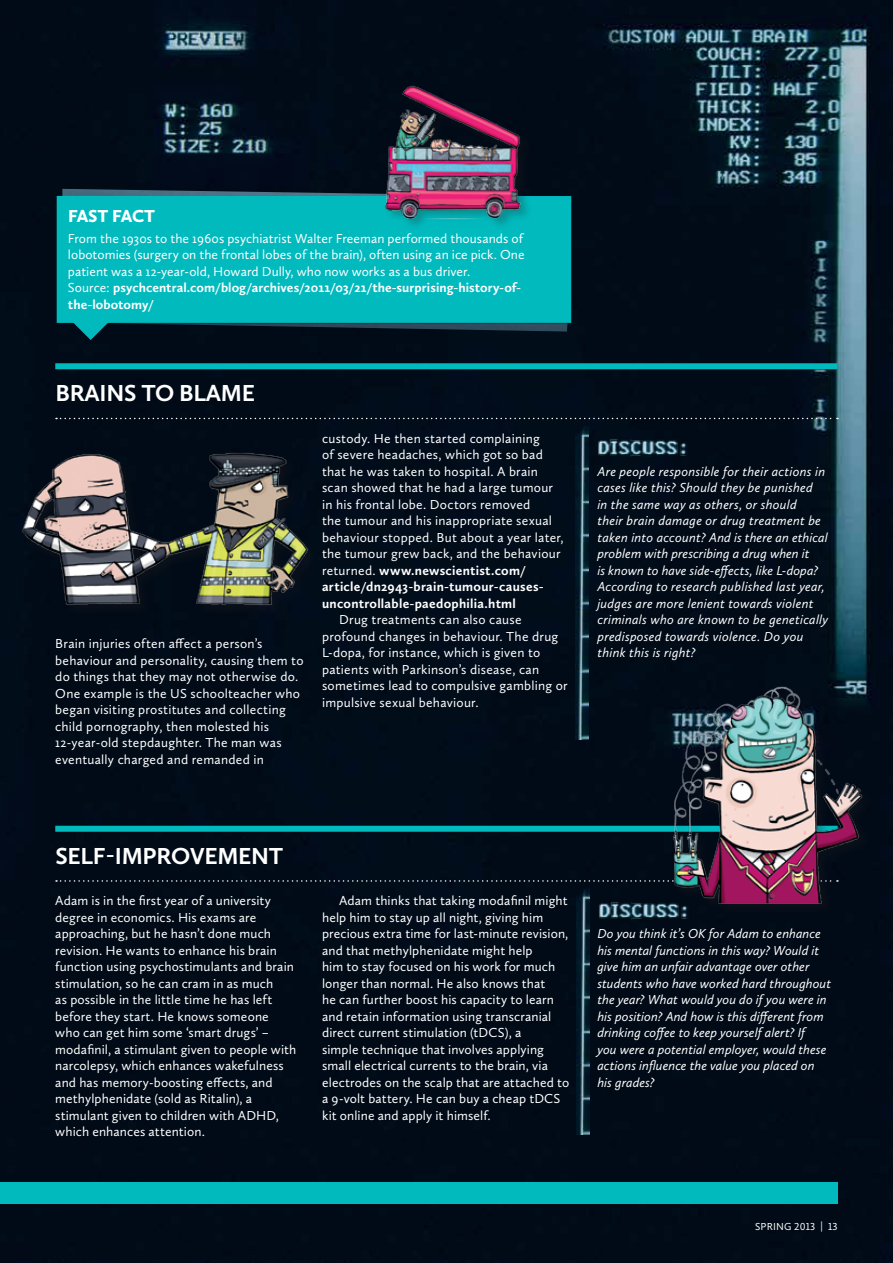
<style>
.page{position:relative;width:893px;height:1263px;background:#010b17}
.page>*{position:absolute;margin:0;border:0;box-sizing:border-box;transform-origin:0 0}
.t1{font:700 24px "Calluna Sans";color:#fff}
.t2{font:900 18px "Calluna Sans";letter-spacing:-.015em;color:#fff}
.t3{font:13.5px/16.5px "Calluna Sans";letter-spacing:.01em;color:#fff}
.t4{font:italic 13.5px/16.5px "Calluna Sans";letter-spacing:.005em;color:#fff}
.t5{font:10.5px "Calluna Sans";letter-spacing:.015em;color:#fff}
.s1{font-weight:700}
</style>
<div class="page">
<img style="left:576px;top:427px;width:12px;height:313px">
<img style="left:577px;top:889px;width:12px;height:246px">
<div style="left:0;top:1182px;width:838px;height:21px;background:#00babe"></div>
<div style="left:55px;top:363px;width:783px;height:6px;background:#00babe"></div>
<svg style="left:56px;top:418px;width:782px;height:1px"></svg>
<img style="left:62px;top:189px;width:505px;height:7px">
<svg style="left:57px;top:196px;width:514px;height:144px;background:#01a6ab"></svg>
<div style="left:385px;top:85px;width:150px;height:146px;background:#231f20;opacity:.27"></div>
<img style="left:379px;top:80px;width:151px;height:151px">
<div style="left:55px;top:826px;width:783px;height:6px;background:#00babe"></div>
<svg style="left:56px;top:880px;width:607px;height:2px"></svg>
<div style="left:672px;top:686px;width:202px;height:230px;background:#010b17"></div>
<img style="left:663px;top:679px;width:205px;height:225px">
<div style="left:21px;top:453px;width:298px;height:164px;background:#010d18"></div>
<img style="left:21px;top:446px;width:294px;height:160px">
<img style="left:587px;top:431px;width:114px;height:33px">
<img style="left:588px;top:895px;width:114px;height:33px">
<h2 class="t2" style="left:68px;top:205px;width:88px">FAST FACT</h2>
<p class="t3" style="left:68px;top:230px;width:458px">From the 1930s to the 1960s psychiatrist Walter Freeman performed thousands of lobotomies (surgery on the frontal lobes of the brain), often using an ice pick. One patient was a 12-year-old, Howard Dully, who now works as a bus driver.<br>Source: <span class="s1">psychcentral.com/blog/archives/2011/03/21/the-surprising-history-of&shy;the-lobotomy/</span></p>
<h1 class="t1" style="left:55px;top:378px;width:28px">Brains</h1>
<h1 class="t1" style="left:141px;top:378px;width:54px">to blame</h1>
<p class="t3" style="left:55px;top:635px;width:250px">Brain injuries often affect a person’s behaviour and personality, causing them to do things that they may not otherwise do.<br>One example is the US schoolteacher who began visiting prostitutes and collecting child pornography, then molested his 12-year-old stepdaughter. The man was eventually charged and remanded in</p>
<p class="t3" style="left:322px;top:430px;width:243px">custody. He then started complaining<br>of severe headaches, which got so bad that he was taken to hospital. A brain scan showed that he had a large tumour in his frontal lobe. Doctors removed<br>the tumour and his inappropriate sexual behaviour stopped. B ut about a year later, the tumour grew back, and the behaviour returned. <span class="s1">www.newscientist.com/ article/dn2943-brain-tumour-causes&shy;uncontrollable-paedophilia.html</span></p>
<p class="t3" style="left:322px;top:611px;width:247px;text-indent:17px">Drug treatments can also cause profound changes in behaviour. The drug L-dopa, for instance, which is given to patients with Parkinson’s disease, can sometimes lead to compulsive gambling or impulsive sexual behaviour.</p>
<p class="t4" style="left:597px;top:463px;width:232px">Are people responsible for their actions in cases like this? Should they be punished<br>in the same way as others, or should<br>their brain damage or drug treatment be taken into account? And is there an ethical problem with prescribing a drug when it<br>is known to have side-effects, like L-dopa?<br>According to research published last year, judges are more lenient towards violent criminals who are known to be genetically predisposed towards violence. Do you think this is right?</p>
<h1 class="t1" style="left:55px;top:841px;width:75px">Self-impro</h1>
<h1 class="t1" style="left:190px;top:841px;width:31px">vement</h1>
<p class="t3" style="left:55px;top:892px;width:243px">Adam is in the first year of a university degree in economics. His exams are approaching, but he hasn’t done much revision. He wants to enhance his brain function using psychostimulants and brain stimulation, so he can cram in as much<br>as possible in the little time he has left before they start. He knows someone who can get him some ‘smart drugs’ – modafinil, a stimulant given to people with narcolepsy, which enhances wakefulness and has memory-boosting effects, and methylphenidate (sold as Ritalin), a stimulant given to children with ADHD, which enhances attention.</p>
<p class="t3" style="left:322px;top:892px;width:249px;text-indent:17px">Adam thinks that taking modafinil might help him to stay up all night, giving him precious extra time for last-minute revision, and that methylphenidate might help<br>him to stay focused on his work for much longer than normal. He also knows that<br>he can further boost his capacity to learn and retain information using transcranial direct current stimulation (tDCS), a<br>simple technique that involves applying small electrical currents to the brain, via electrodes on the scalp that are attached to a 9-volt battery. He can buy a cheap tDCS kit online and apply it himself.</p>
<p class="t4" style="left:597px;top:925px;width:235px">Do you think it’s OK for Adam to enhance his mental functions in this way? Would it give him an unfair advantage over other students who have worked hard throughout the year? What would you do if you were in his position? And how is this different from drinking coffee to keep yourself alert? If<br>you were a potential employer, would these actions influence the value you placed on his grades?</p>
<p class="t5" style="left:755px;top:1220px;width:84px">SPRING 2013 | 13</p>
</div>
